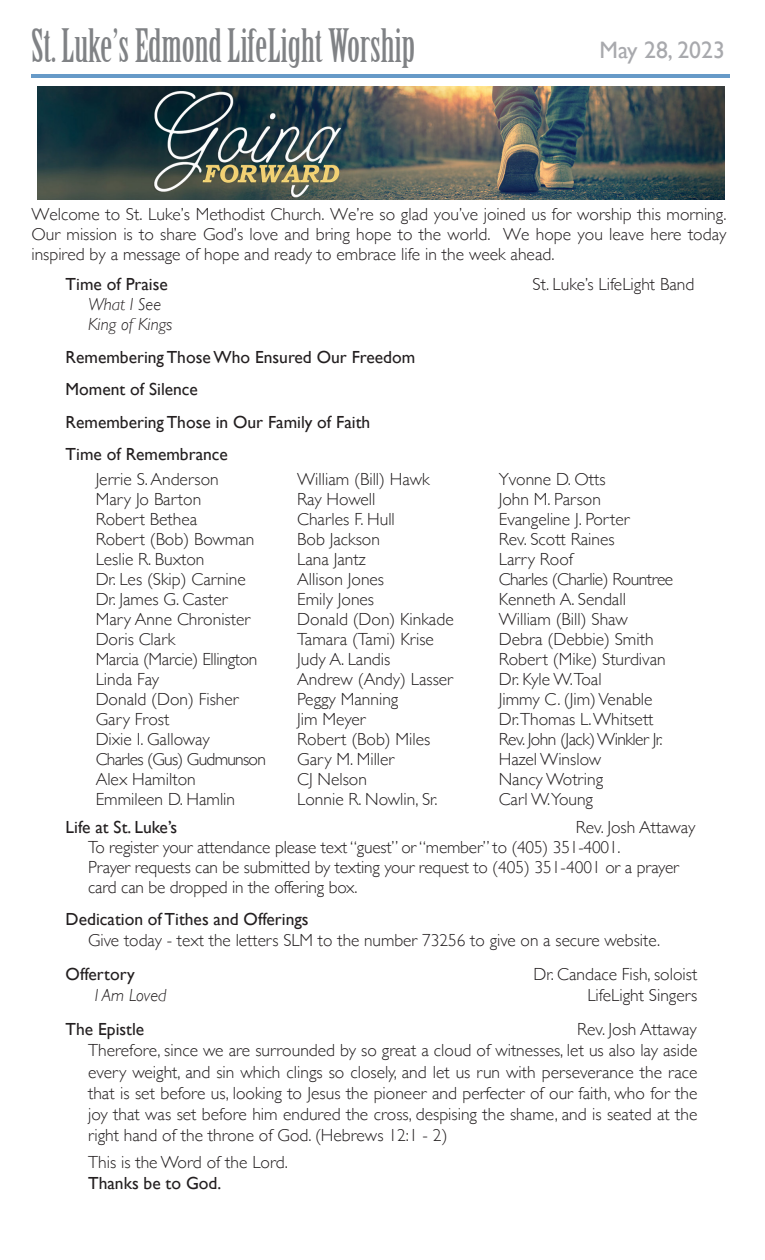
<style>
.page{position:relative;width:765px;height:1260px;background:#fff}
.page>*{position:absolute;margin:0;border:0;box-sizing:border-box;transform-origin:0 0}
.t1{font:45px "Birch Std";color:#808285}
.t2{font:23.75px "Gill Sans";color:#a8a9ad}
.t3{font:300 17.5px/21.2px "Gill Sans";color:#231f20;text-align:justify}
.t4{font:17.5px "Gill Sans";color:#231f20}
.t5{font:300 17.5px "Gill Sans";letter-spacing:-.03em;color:#231f20}
.t6{font:italic 300 17.5px "Gill Sans";color:#231f20}
.t7{font:300 17.5px "Gill Sans";letter-spacing:-.02em;color:#231f20}
.t8{font:300 17.5px "Gill Sans";letter-spacing:-.04em;color:#231f20}
</style>
<div class="page">
<hr style="left:31px;top:74px;width:699px;height:4px;background:#679ac8">
<img style="left:37px;top:87px;width:688px;height:113px">
<p class="t1" style="left:31px;top:21px;width:386px">St. Luke’s Edmond LifeLight Worship</p>
<p class="t2" style="left:600px;top:36px;width:127px">May 28, 2023</p>
<p class="t3" style="left:31px;top:203px;width:697px;line-height:20px">Welcome to St. Luke’s Methodist Church. We’re so glad you’ve joined us for worship this morning.<br>Our mission is to share God’s love and bring hope to the world. We hope you leave here today inspired by a message of hope and ready to embrace life in the week ahead.</p>
<p class="t4" style="left:66px;top:274px;width:104px">Time of Praise</p>
<p class="t3" style="left:533px;top:273px;width:163px">St. Luke’s LifeLight Band</p>
<p class="t6" style="left:88px;top:294px;width:75px">What I See</p>
<p class="t6" style="left:88px;top:314px;width:86px">King of Kings</p>
<p class="t4" style="left:66px;top:346px;width:351px">Remembering Those Who Ensured Our Freedom</p>
<p class="t4" style="left:66px;top:379px;width:134px">Moment of Silence</p>
<p class="t4" style="left:66px;top:411px;width:306px">Remembering Those in Our Family of Faith</p>
<p class="t4" style="left:66px;top:444px;width:164px">Time of Remembrance</p>
<p class="t3" style="left:96px;top:467px;width:125px">Jerrie S. Anderson</p>
<p class="t3" style="left:96px;top:487px;width:107px">Mary Jo Barton</p>
<p class="t3" style="left:96px;top:507px;width:103px">Robert Bethea</p>
<p class="t3" style="left:96px;top:527px;width:160px">Robert (Bob) Bowman</p>
<p class="t3" style="left:96px;top:547px;width:110px">Leslie R. Buxton</p>
<p class="t3" style="left:96px;top:567px;width:152px">Dr. Les (Skip) Carnine</p>
<p class="t3" style="left:96px;top:587px;width:133px">Dr. James G. Caster</p>
<p class="t3" style="left:96px;top:607px;width:156px">Mary Anne Chronister</p>
<p class="t3" style="left:96px;top:627px;width:81px">Doris Clark</p>
<p class="t7" style="left:96px;top:645px;width:163px">Marcia (Marcie) Ellington</p>
<p class="t3" style="left:96px;top:667px;width:65px">Linda Fay</p>
<p class="t3" style="left:96px;top:687px;width:145px">Donald (Don) Fisher</p>
<p class="t3" style="left:96px;top:707px;width:75px">Gary Frost</p>
<p class="t3" style="left:96px;top:727px;width:116px">Dixie I. Galloway</p>
<p class="t8" style="left:96px;top:745px;width:172px">Charles (Gus) Gudmunson</p>
<p class="t3" style="left:96px;top:767px;width:102px">Alex Hamilton</p>
<p class="t3" style="left:96px;top:787px;width:141px">Emmileen D. Hamlin</p>
<p class="t3" style="left:297px;top:467px;width:134px">William (Bill) Hawk</p>
<p class="t3" style="left:297px;top:487px;width:80px">Ray Howell</p>
<p class="t3" style="left:297px;top:507px;width:99px">Charles F. Hull</p>
<p class="t3" style="left:297px;top:527px;width:84px">Bob Jackson</p>
<p class="t3" style="left:297px;top:547px;width:70px">Lana Jantz</p>
<p class="t3" style="left:297px;top:567px;width:88px">Allison Jones</p>
<p class="t3" style="left:297px;top:587px;width:78px">Emily Jones</p>
<p class="t3" style="left:297px;top:607px;width:158px">Donald (Don) Kinkade</p>
<p class="t3" style="left:297px;top:627px;width:138px">Tamara (Tami) Krise</p>
<p class="t3" style="left:297px;top:647px;width:95px">Judy A. Landis</p>
<p class="t3" style="left:297px;top:667px;width:157px">Andrew (Andy) Lasser</p>
<p class="t3" style="left:297px;top:687px;width:103px">Peggy Manning</p>
<p class="t3" style="left:297px;top:707px;width:70px">Jim Meyer</p>
<p class="t3" style="left:297px;top:727px;width:135px">Robert (Bob) Miles</p>
<p class="t3" style="left:297px;top:747px;width:99px">Gary M. Miller</p>
<p class="t3" style="left:297px;top:767px;width:71px">CJ Nelson</p>
<p class="t3" style="left:297px;top:787px;width:142px">Lonnie R. Nowlin, Sr.</p>
<p class="t3" style="left:499px;top:467px;width:108px">Yvonne D. Otts</p>
<p class="t3" style="left:499px;top:487px;width:104px">John M. Parson</p>
<p class="t3" style="left:499px;top:507px;width:132px">Evangeline J. Porter</p>
<p class="t3" style="left:499px;top:527px;width:117px">Rev. Scott Raines</p>
<p class="t3" style="left:499px;top:547px;width:76px">Larry Roof</p>
<p class="t5" style="left:499px;top:565px;width:176px">Charles (Charlie) Rountree</p>
<p class="t3" style="left:499px;top:587px;width:129px">Kenneth A. Sendall</p>
<p class="t3" style="left:499px;top:607px;width:131px">William (Bill) Shaw</p>
<p class="t3" style="left:499px;top:627px;width:156px">Debra (Debbie) Smith</p>
<p class="t3" style="left:499px;top:647px;width:168px">Robert (Mike) Sturdivan</p>
<p class="t3" style="left:499px;top:667px;width:104px">Dr. Kyle W.Toal</p>
<p class="t3" style="left:499px;top:687px;width:155px">Jimmy C. (Jim) Venable</p>
<p class="t3" style="left:499px;top:707px;width:156px">Dr.Thomas L. Whitsett</p>
<p class="t5" style="left:499px;top:725px;width:165px">Rev. John (Jack) Winkler Jr.</p>
<p class="t3" style="left:499px;top:747px;width:104px">Hazel Winslow</p>
<p class="t3" style="left:499px;top:767px;width:106px">Nancy Wotring</p>
<p class="t3" style="left:499px;top:787px;width:96px">Carl W.Young</p>
<p class="t4" style="left:66px;top:816px;width:113px">Life at St. Luke’s</p>
<p class="t3" style="left:576px;top:816px;width:121px">Rev. Josh Attaway</p>
<p class="t3" style="left:88px;top:836px;width:534px">To register your attendance please text “guest” or “member” to (405) 351-4001.</p>
<p class="t3" style="left:88px;top:856px;width:592px;line-height:20px">Prayer requests can be submitted by texting your request to (405) 351-4001 or a prayer card can be dropped in the offering box.</p>
<p class="t4" style="left:66px;top:909px;width:245px">Dedication of Tithes and Offerings</p>
<p class="t3" style="left:88px;top:929px;width:574px">Give today - text the letters SLM to the number 73256 to give on a secure website.</p>
<p class="t4" style="left:66px;top:964px;width:71px">Offertory</p>
<p class="t3" style="left:534px;top:963px;width:165px">Dr. Candace Fish, soloist</p>
<p class="t6" style="left:95px;top:986px;width:73px">I Am Loved</p>
<p class="t3" style="left:587px;top:984px;width:112px">LifeLight Singers</p>
<p class="t4" style="left:66px;top:1019px;width:80px">The Epistle</p>
<p class="t3" style="left:577px;top:1018px;width:121px">Rev. Josh Attaway</p>
<p class="t3" style="left:88px;top:1039px;width:611px">Therefore, since we are surrounded by so great a cloud of witnesses, let us also lay aside every weight, and sin which clings so closely, and let us run with perseverance the race that is set before us, looking to Jesus the pioneer and perfecter of our faith, who for the joy that was set before him endured the cross, despising the shame, and is seated at the right hand of the throne of God. (Hebrews 12:1 - 2)</p>
<p class="t3" style="left:88px;top:1151px;width:201px">This is the Word of the Lord.</p>
<p class="t4" style="left:88px;top:1173px;width:135px">Thanks be to God.</p>
</div>
